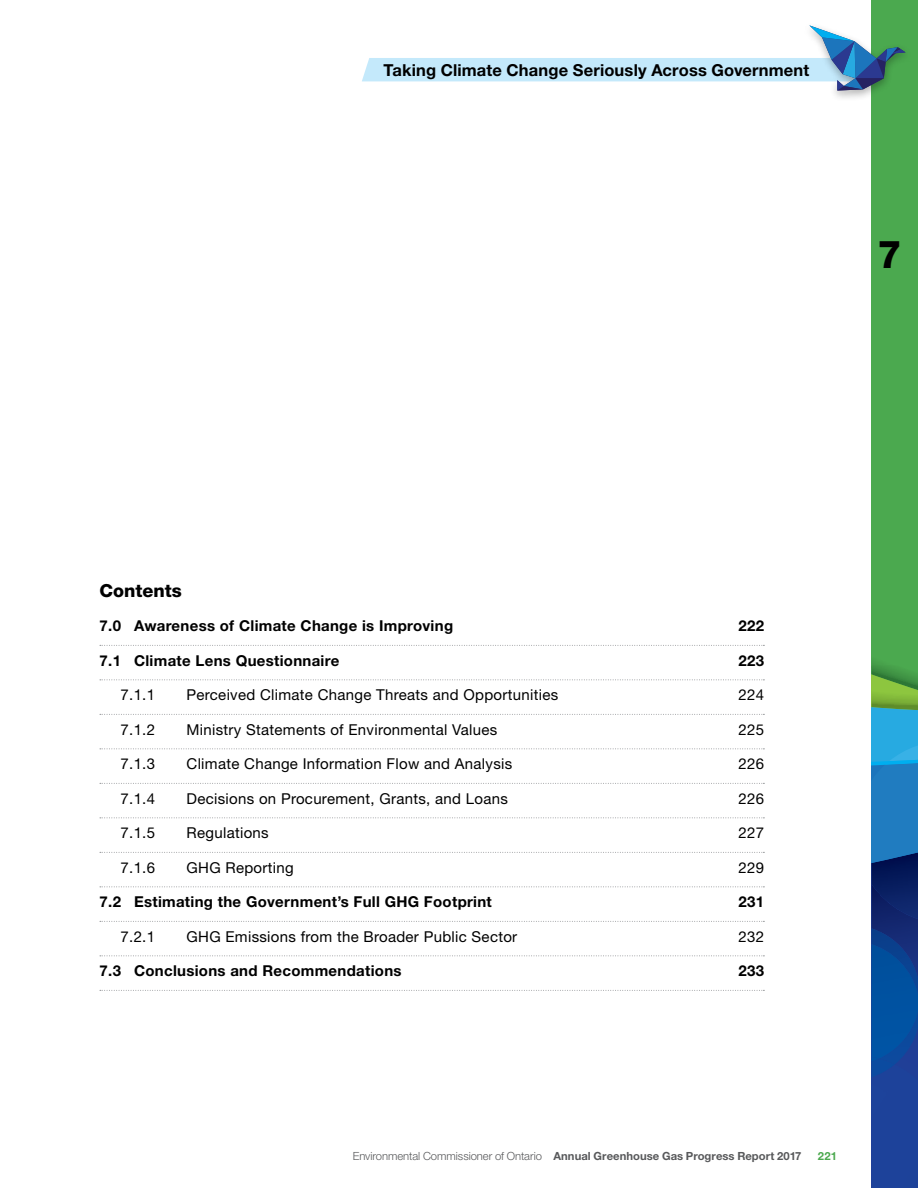
<style>
.page{position:relative;width:918px;height:1188px;background:#fff}
.page>*{position:absolute;margin:0;border:0;box-sizing:border-box;transform-origin:0 0}
.t1{font:800 38.4px "Helvetica Neue";color:#000}
.t2{font:800 18px "Helvetica Neue";color:#000}
.t3{font:700 16.5px "Helvetica Neue";letter-spacing:.01em;color:#000}
.t4{font:15px "Helvetica Neue";letter-spacing:.02em;color:#000}
.t5{font:700 15px "Helvetica Neue";letter-spacing:.02em;color:#000}
.t6{font:700 11.25px "Helvetica Neue";letter-spacing:.005em;color:#58595b}
.t7{font:700 11.25px "Helvetica Neue";color:#4ca94f}
.s1{font-weight:300}
</style>
<div class="page">
<svg style="left:100px;top:645px;width:664px;height:1px"></svg>
<svg style="left:100px;top:679px;width:664px;height:1px"></svg>
<svg style="left:100px;top:714px;width:664px;height:1px"></svg>
<svg style="left:100px;top:748px;width:664px;height:1px"></svg>
<svg style="left:100px;top:783px;width:664px;height:1px"></svg>
<svg style="left:100px;top:817px;width:664px;height:1px"></svg>
<svg style="left:100px;top:852px;width:664px;height:1px"></svg>
<svg style="left:100px;top:886px;width:664px;height:1px"></svg>
<svg style="left:100px;top:921px;width:664px;height:1px"></svg>
<svg style="left:100px;top:955px;width:664px;height:1px"></svg>
<svg style="left:100px;top:990px;width:664px;height:1px"></svg>
<div style="left:872px;top:0;width:46px;height:1188px;background:#4ba94f"></div>
<svg style="left:872px;top:661px;width:46px;height:527px;background:#1c5d98"></svg>
<div style="left:803px;top:22px;width:109px;height:80px;background:#000;opacity:.3"></div>
<svg style="left:362px;top:25px;width:544px;height:66px"></svg>
<p class="t3" style="left:383px;top:59px;width:427px">Taking Climate Change Seriously Across Government</p>
<h1 class="t1" style="left:878px;top:232px;width:26px">7</h1>
<p class="t2" style="left:100px;top:580px;width:84px">Contents</p>
<p class="t5" style="left:100px;top:617px;width:355px">7.0 Awareness of Climate Change is Improving</p>
<p class="t5" style="left:738px;top:617px;width:27px">222</p>
<p class="t5" style="left:100px;top:651px;width:241px">7.1 Climate Lens Questionnaire</p>
<p class="t5" style="left:738px;top:651px;width:27px">223</p>
<p class="t4" style="left:121px;top:686px;width:36px">7.1.1</p>
<p class="t4" style="left:187px;top:686px;width:373px">Perceived Climate Change Threats and Opportunities</p>
<p class="t4" style="left:738px;top:686px;width:27px">224</p>
<p class="t4" style="left:121px;top:721px;width:36px">7.1.2</p>
<p class="t4" style="left:187px;top:721px;width:312px">Ministry Statements of Environmental Values</p>
<p class="t4" style="left:738px;top:721px;width:27px">225</p>
<p class="t4" style="left:121px;top:755px;width:36px">7.1.3</p>
<p class="t4" style="left:187px;top:755px;width:327px">Climate Change Information Flow and Analysis</p>
<p class="t4" style="left:738px;top:755px;width:27px">226</p>
<p class="t4" style="left:121px;top:790px;width:36px">7.1.4</p>
<p class="t4" style="left:187px;top:790px;width:323px">Decisions on Procurement, Grants, and Loans</p>
<p class="t4" style="left:738px;top:790px;width:27px">226</p>
<p class="t4" style="left:121px;top:824px;width:36px">7.1.5</p>
<p class="t4" style="left:187px;top:824px;width:84px">Regulations</p>
<p class="t4" style="left:738px;top:824px;width:27px">227</p>
<p class="t4" style="left:121px;top:859px;width:36px">7.1.6</p>
<p class="t4" style="left:187px;top:859px;width:109px">GHG Reporting</p>
<p class="t4" style="left:738px;top:859px;width:27px">229</p>
<p class="t5" style="left:100px;top:893px;width:394px">7.2 Estimating the Government’s Full GHG Footprint</p>
<p class="t5" style="left:738px;top:893px;width:27px">231</p>
<p class="t4" style="left:121px;top:928px;width:36px">7.2.1</p>
<p class="t4" style="left:187px;top:928px;width:332px">GHG Emissions from the Broader Public Sector</p>
<p class="t4" style="left:738px;top:928px;width:27px">232</p>
<p class="t5" style="left:100px;top:962px;width:304px">7.3 Conclusions and Recommendations</p>
<p class="t5" style="left:738px;top:962px;width:27px">233</p>
<p class="t6" style="left:353px;top:1149px;width:450px"><span class="s1">Environmental Commissioner of Ontario</span> Annual Greenhouse Gas Progress Report 2017</p>
<p class="t7" style="left:818px;top:1149px;width:21px">221</p>
</div>
